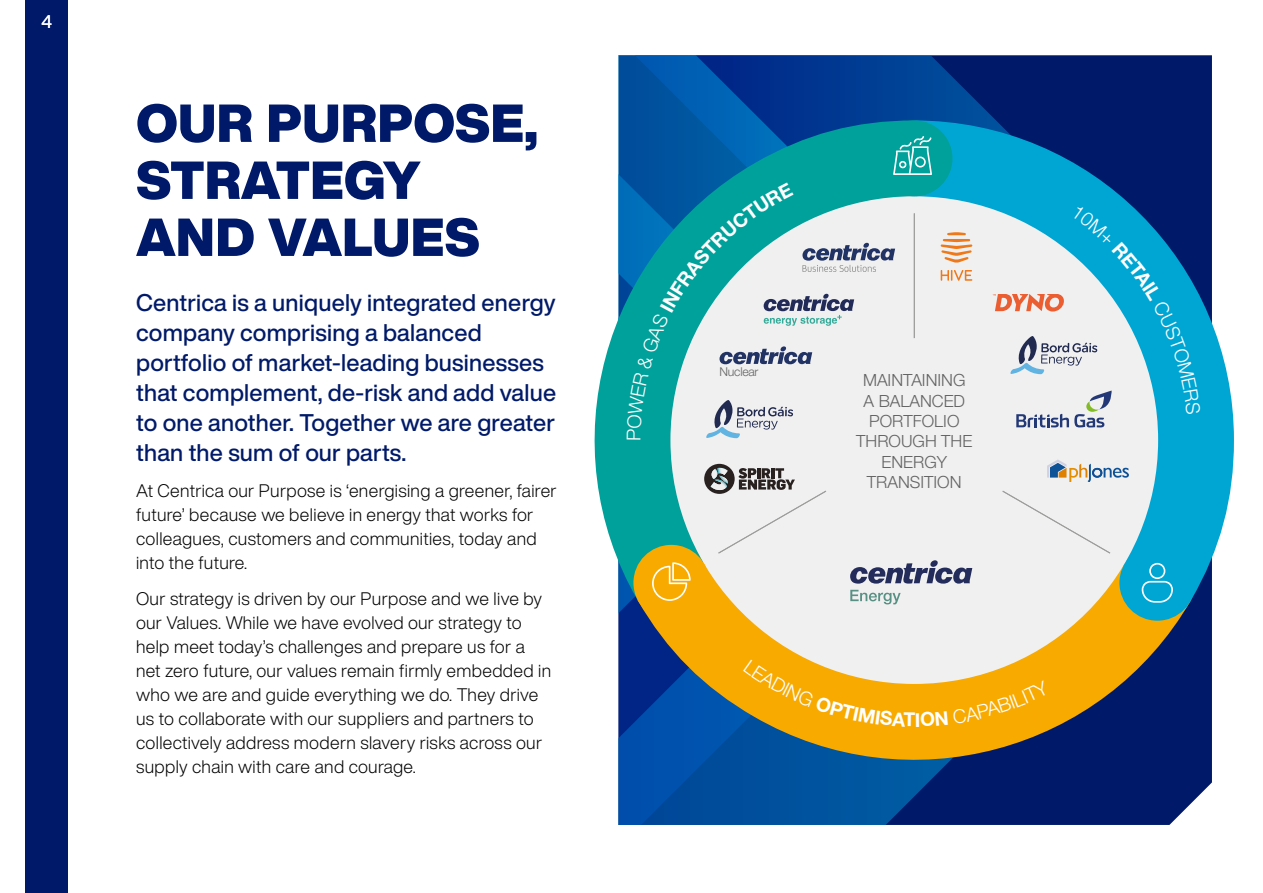
<style>
.page{position:relative;width:1263px;height:893px;background:#fff}
.page>*{position:absolute;margin:0;border:0;box-sizing:border-box;transform-origin:0 0}
.t1{font:900 52.5px/57px "Helvetica Now Display";letter-spacing:.01em;color:#001a69}
.t2{font:500 23.7px/30px "Helvetica Now Display";letter-spacing:.01em;color:#001a69}
.t3{font:18px "Helvetica Now Display";color:#fff}
.t4{font:300 17.85px/24px "Helvetica Now Display";letter-spacing:.02em;color:#000}
.t5{font:300 16.8px/20.4px "Helvetica Neue LT Std";color:#646363;text-align:center}
.t6{font:300 12.3px "Helvetica Neue LT Std";letter-spacing:-.02em;color:#646363}
</style>
<div class="page">
<div style="left:26px;top:0;width:42px;height:893px;background:#001a69"></div>
<div style="left:1078px;top:55px;width:93px;height:770px;background:#001a69"></div>
<svg style="left:619px;top:55px;width:459px;height:770px;background:#003b8d"></svg>
<svg style="left:595px;top:120px;width:313px;height:480px"></svg>
<svg style="left:637px;top:440px;width:554px;height:320px;background:#686d4e"></svg>
<svg style="left:921px;top:120px;width:313px;height:480px;fill:#00a6d3"></svg>
<div style="left:670px;top:196px;width:488px;height:488px;background:#f0f0f0;border-radius:50%"></div>
<svg style="left:688px;top:463px;width:171px;height:141px"></svg>
<svg style="left:913px;top:213px;width:227px;height:391px"></svg>
<div style="left:812px;top:338px;width:204px;height:204px;background:#f0f0f0;border-radius:50%"></div>
<svg style="left:850px;top:560px;width:122px;height:24px"></svg>
<svg style="left:850px;top:590px;width:51px;height:14px"></svg>
<div style="left:1119px;top:545px;width:76px;height:76px;background:#00a6d3;border-radius:50%"></div>
<div style="left:633px;top:545px;width:76px;height:76px;background:#f8aa00;border-radius:50%"></div>
<svg style="left:1142px;top:563px;width:31px;height:40px"></svg>
<svg style="left:652px;top:562px;width:39px;height:39px"></svg>
<div style="left:877px;top:120px;width:75px;height:76px;background:#00a19a;border-radius:50%"></div>
<svg style="left:893px;top:136px;width:39px;height:39px"></svg>
<svg style="left:627px;top:182px;width:268px;height:257px"></svg>
<svg style="left:993px;top:205px;width:208px;height:222px"></svg>
<svg style="left:743px;top:659px;width:307px;height:68px"></svg>
<p class="t3" style="left:42px;top:9px;width:12px">4</p>
<h1 class="t1" style="left:136px;top:95px;width:403px">OUR PURPOSE,<br>STRATEGY<br>AND VALUES</h1>
<h2 class="t2" style="left:136px;top:287px;width:422px">Centrica is a uniquely integrated energy company comprising a balanced portfolio of market-leading businesses that complement, de-risk and add value to one another. Together we are greater than the sum of our parts.</h2>
<p class="t4" style="left:136px;top:478px;width:422px">At Centrica our Purpose is ‘energising a greener, fairer future’ because we believe in energy that works for colleagues, customers and communities, today and into the future.</p>
<p class="t4" style="left:136px;top:586px;width:417px">Our strategy is driven by our Purpose and we live by our Values. While we have evolved our strategy to help meet today’s challenges and prepare us for a net zero future, our values remain firmly embedded in who we are and guide everything we do. They drive us to collaborate with our suppliers and partners to collectively address modern slavery risks across our supply chain with care and courage.</p>
<p class="t6" style="left:719px;top:364px;width:40px">Nuclear</p>
<p class="t5" style="left:856px;top:370px;width:118px">MAINTAINING<br>A BALANCED<br>PORTFOLIO<br>THROUGH THE<br>ENERGY<br>TRANSITION</p>
</div>
